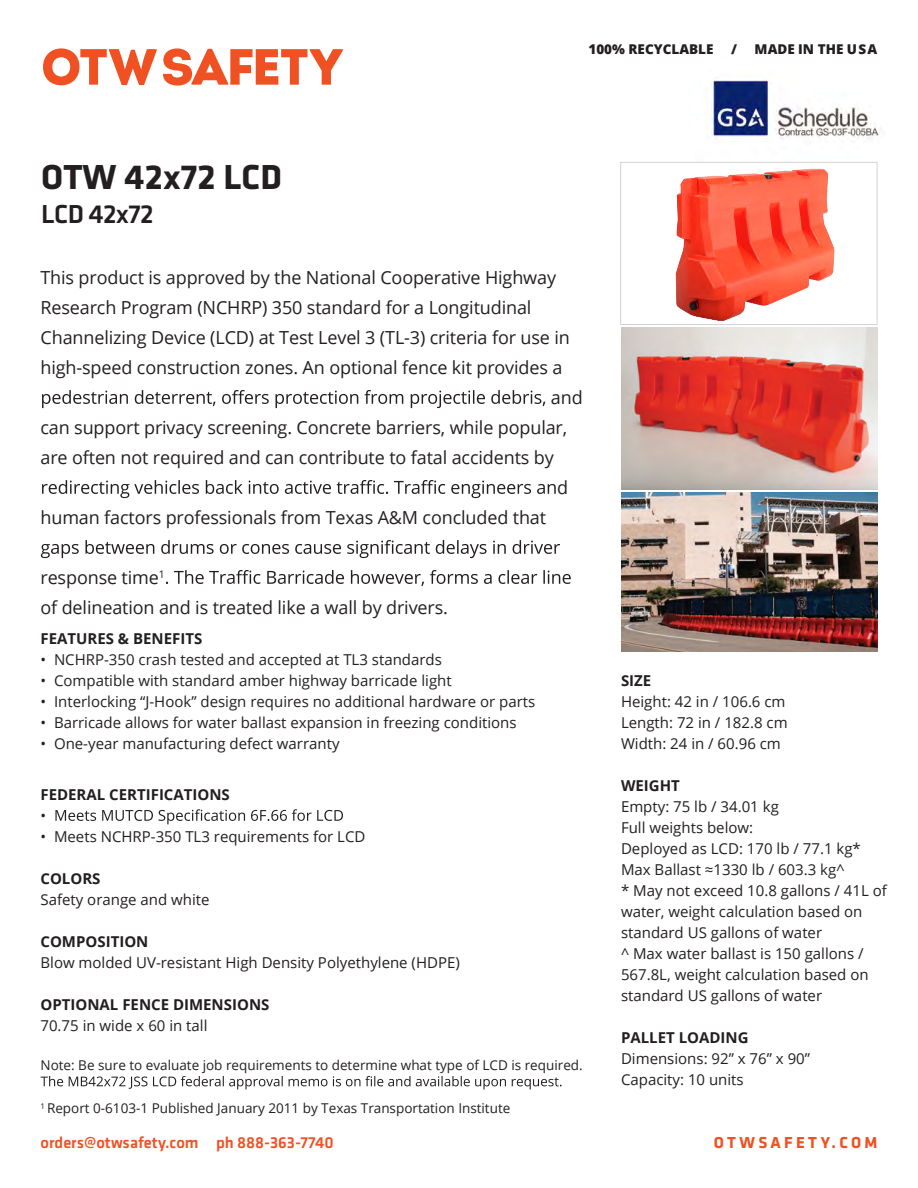
<style>
.page{position:relative;width:918px;height:1188px;background:#fff}
.page>*{position:absolute;margin:0;border:0;box-sizing:border-box;transform-origin:0 0}
.t1{font:700 36px "Klavika";letter-spacing:.005em;color:#231f20}
.t2{font:500 27px "Klavika";letter-spacing:-.02em;color:#231f20}
.t3{font:18px/30px "Open Sans";letter-spacing:-.01em;color:#231f20}
.t4{font:500 16.5px "Klavika";color:#ef5123}
.t5{font:700 16.5px "Klavika";letter-spacing:.2em;color:#ef5123}
.t6{font:15px/21px "Open Sans";color:#231f20}
.t7{font:700 15px "Open Sans";color:#231f20}
.t8{font:13.5px "Open Sans";color:#231f20}
.t9{font:800 13.5px "Open Sans";color:#231f20}
</style>
<div class="page">
<svg style="left:42px;top:390px;width:503px;height:18px"></svg>
<svg style="left:42px;top:480px;width:514px;height:18px"></svg>
<svg style="left:41px;top:540px;width:519px;height:18px"></svg>
<svg style="left:166px;top:570px;width:405px;height:16px"></svg>
<svg style="left:55px;top:809px;width:288px;height:15px"></svg>
<svg style="left:41px;top:1076px;width:521px;height:14px"></svg>
<svg style="left:43px;top:48px;width:114px;height:37px"></svg>
<svg style="left:163px;top:48px;width:180px;height:38px"></svg>
<img style="left:706px;top:77px;width:175px;height:62px">
<img style="left:675px;top:168px;width:160px;height:153px">
<div style="left:620px;top:162px;width:258px;height:163px;border:1px solid #d1d3d4"></div>
<img style="left:621px;top:328px;width:257px;height:162px">
<img style="left:621px;top:493px;width:257px;height:159px">
<h1 class="t1" style="left:41px;top:157px;width:243px">OTW 42x72 LCD</h1>
<h2 class="t2" style="left:41px;top:199px;width:114px">LCD 42x72</h2>
<p class="t9" style="left:588px;top:39px;width:127px">100% RECYCLABLE</p>
<p class="t9" style="left:731px;top:39px;width:7px">/</p>
<p class="t9" style="left:755px;top:39px;width:124px">MADE IN THE USA</p>
<p class="t3" style="left:40px;top:262px;width:517px">This product is approved by the National Cooperative Highway</p>
<p class="t3" style="left:41px;top:292px;width:492px">Research Program (NCHRP) 350 standard for a Longitudinal</p>
<p class="t3" style="left:41px;top:322px;width:531px">Channelizing Device (LCD) at Test Level 3 (TL-3) criteria for use in</p>
<p class="t3" style="left:41px;top:352px;width:523px">high-speed construction zones. An optional fence kit provides a</p>
<p class="t3" style="left:551px;top:382px;width:33px">and</p>
<p class="t3" style="left:41px;top:412px;width:528px">can support privacy screening. Concrete barriers, while popular,</p>
<p class="t3" style="left:41px;top:442px;width:515px">are often not required and can contribute to fatal accidents by</p>
<p class="t3" style="left:557px;top:472px;width:13px">d</p>
<p class="t3" style="left:41px;top:502px;width:507px">human factors professionals from Texas A&amp;M concluded that</p>
<p class="t3" style="left:40px;top:562px;width:409px">response time<sup>1<br></sup>of delineation and is treated like a wall by drivers.</p>
<p class="t7" style="left:40px;top:628px;width:163px">FEATURES &amp; BENEFITS</p>
<p class="t6" style="left:40px;top:648px;width:403px">• NCHRP-350 crash tested and accepted at TL3 standards</p>
<p class="t6" style="left:40px;top:669px;width:413px">• Compatible with standard amber highway barricade light</p>
<p class="t6" style="left:40px;top:690px;width:496px">• Interlocking “J-Hook” design requires no additional hardware or parts</p>
<p class="t6" style="left:40px;top:711px;width:478px">• Barricade allows for water ballast expansion in freezing conditions</p>
<p class="t6" style="left:40px;top:732px;width:301px">• One-year manufacturing defect warranty</p>
<p class="t7" style="left:40px;top:784px;width:191px">FEDERAL CERTIFICATIONS</p>
<p class="t6" style="left:40px;top:804px;width:7px">•</p>
<p class="t6" style="left:40px;top:825px;width:326px">• Meets NCHRP-350 TL3 requirements for LCD</p>
<p class="t7" style="left:40px;top:868px;width:62px">COLORS</p>
<p class="t6" style="left:40px;top:888px;width:171px">Safety orange and white</p>
<p class="t7" style="left:40px;top:931px;width:110px">COMPOSITION</p>
<p class="t6" style="left:40px;top:951px;width:421px">Blow molded UV-resistant High Density Polyethylene (HDPE)</p>
<p class="t7" style="left:40px;top:994px;width:230px">OPTIONAL FENCE DIMENSIONS</p>
<p class="t6" style="left:40px;top:1014px;width:169px">70.75 in wide x 60 in tall</p>
<p class="t8" style="left:40px;top:1056px;width:544px">Note: Be sure to evaluate job requirements to determine what type of LCD is required.</p>
<p class="t8" style="left:40px;top:1099px;width:471px"><sup>1</sup> Report 0-6103-1 Published January 2011 by Texas Transportation Institute</p>
<p class="t7" style="left:621px;top:670px;width:32px">SIZE</p>
<p class="t6" style="left:621px;top:691px;width:168px">Height: 42 in / 106.6 cm<br>Length: 72 in / 182.8 cm<br>Width: 24 in / 60.96 cm</p>
<p class="t7" style="left:621px;top:775px;width:60px">WEIGHT</p>
<p class="t6" style="left:621px;top:796px;width:267px">Empty: 75 lb / 34.01 kg<br>Full weights below:<br>Deployed as LCD: 170 lb / 77.1 kg*<br>Max Ballast ≈1330 lb / 603.3 kg^<br>* May not exceed 10.8 gallons / 41L of water, weight calculation based on standard US gallons of water<br>^ Max water ballast is 150 gallons /<br>567.8L, weight calculation based on standard US gallons of water</p>
<p class="t7" style="left:621px;top:1027px;width:129px">PALLET LOADING</p>
<p class="t6" style="left:621px;top:1048px;width:191px">Dimensions: 92” x 76” x 90”<br>Capacity: 10 units</p>
<p class="t4" style="left:41px;top:1133px;width:295px">orders@otwsafety.com ph 888-363-7740</p>
<p class="t5" style="left:714px;top:1133px;width:165px">OTWSAFETY.COM</p>
</div>
